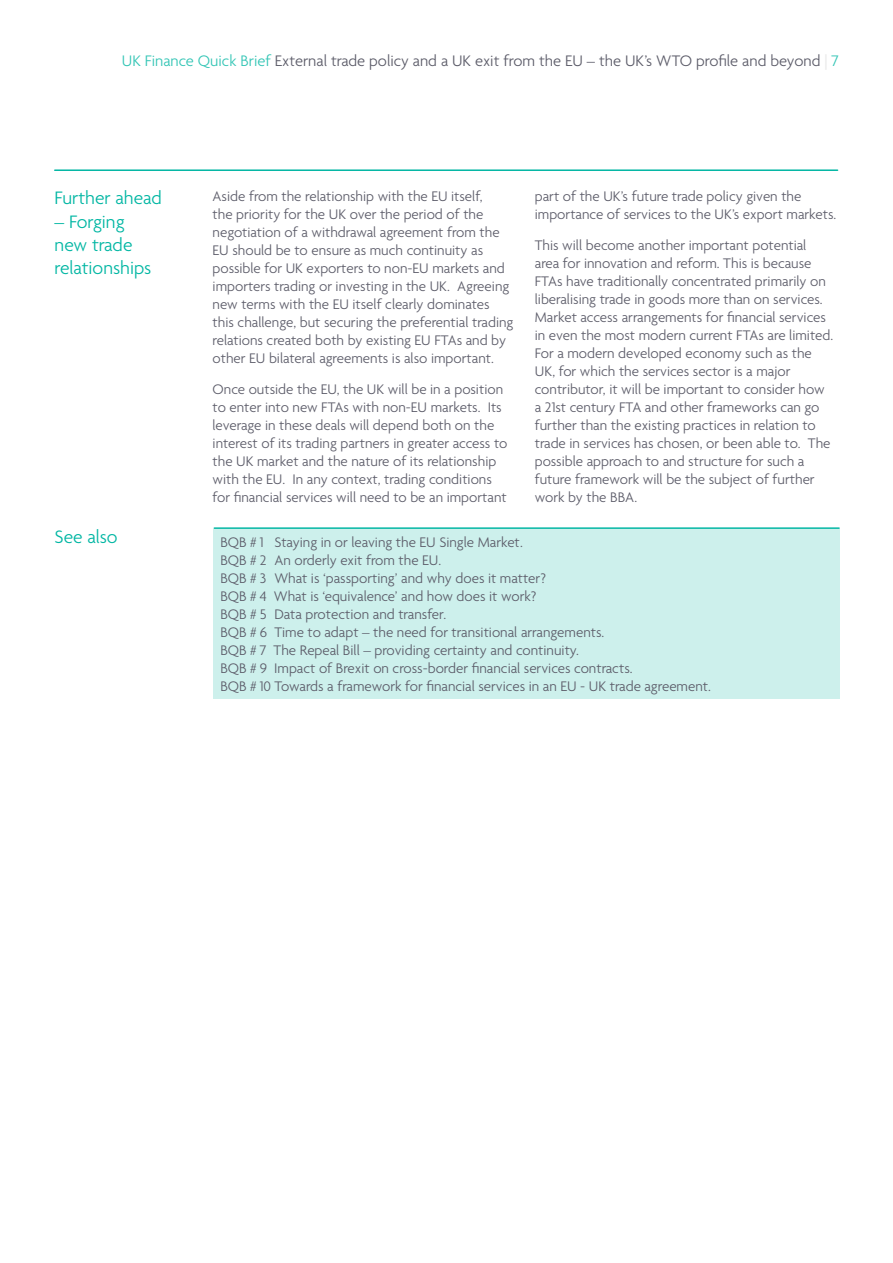
<style>
.page{position:relative;width:893px;height:1263px;background:#fff}
.page>*{position:absolute;margin:0;border:0;box-sizing:border-box;transform-origin:0 0}
.Sub_heading{font:300 19.5px/23.4px "Agenda";color:#00b6a3}
.t1{font:300 16.5px "Agenda";color:#5c5c69}
.Body_text{font:300 15px/18px "Agenda";color:#5c5c69}
.s1{color:#33c5b5}
.s2{color:#e4e4e4}
</style>
<div class="page">
<hr style="left:55px;top:169px;width:783px;height:2px;background:#00b6a3">
<div style="left:213px;top:529px;width:627px;height:170px;background:#cdf0ec"></div>
<hr style="left:214px;top:527px;width:625px;height:2px;background:#00b6a3">
<p class="t1" style="left:122px;top:52px;width:718px"><span class="s1">UK Finance Quick Brief</span> External trade policy and a UK exit from the EU – the UK’s WTO profile and beyond <span class="s2">|</span> <span class="s1">7</span></p>
<p class="Sub_heading" style="left:55px;top:187px;width:109px">Further ahead</p>
<p class="Sub_heading" style="left:55px;top:211px;width:98px">– Forging new trade relationships</p>
<p class="Body_text" style="left:213px;top:188px;width:302px">Aside from the relationship with the EU itself,<br>the priority for the UK over the period of the negotiation of a withdrawal agreement from the EU should be to ensure as much continuity as possible for UK exporters to non-EU markets and importers trading or investing in the UK. Agreeing new terms with the EU itself clearly dominates this challenge, but securing the preferential trading relations created both by existing EU FTAs and by other EU bilateral agreements is also important.</p>
<p class="Body_text" style="left:213px;top:381px;width:296px">Once outside the EU, the UK will be in a position to enter into new FTAs with non-EU markets. Its leverage in these deals will depend both on the interest of its trading partners in greater access to the UK market and the nature of its relationship with the EU. In any context, trading conditions for financial services will need to be an important</p>
<p class="Body_text" style="left:535px;top:188px;width:303px">part of the UK’s future trade policy given the importance of services to the UK’s export markets.</p>
<p class="Body_text" style="left:535px;top:237px;width:300px">This will become another important potential area for innovation and reform. This is because FTAs have traditionally concentrated primarily on liberalising trade in goods more than on services.<br>Market access arrangements for financial services in even the most modern current FTAs are limited.<br>For a modern developed economy such as the UK, for which the services sector is a major contributor, it will be important to consider how a 21st century FTA and other frameworks can go further than the existing practices in relation to trade in services has chosen, or been able to. The possible approach to and structure for such a future framework will be the subject of further work by the BBA.</p>
<p class="Sub_heading" style="left:55px;top:526px;width:65px">See also</p>
<p class="Body_text" style="left:220px;top:534px;width:492px">BQB # 1 Staying in or leaving the EU Single Market.<br>BQB # 2 An orderly exit from the EU.<br>BQB # 3 What is ‘passporting’ and why does it matter?<br>BQB # 4 What is ‘equivalence’ and how does it work?<br>BQB # 5 Data protection and transfer.<br>BQB # 6 Time to adapt – the need for transitional arrangements.<br>BQB # 7 The Repeal Bill – providing certainty and continuity.<br>BQB # 9 Impact of Brexit on cross-border financial services contracts.<br>BQB # 10 Towards a framework for financial services in an EU - UK trade agreement.</p>
</div>
